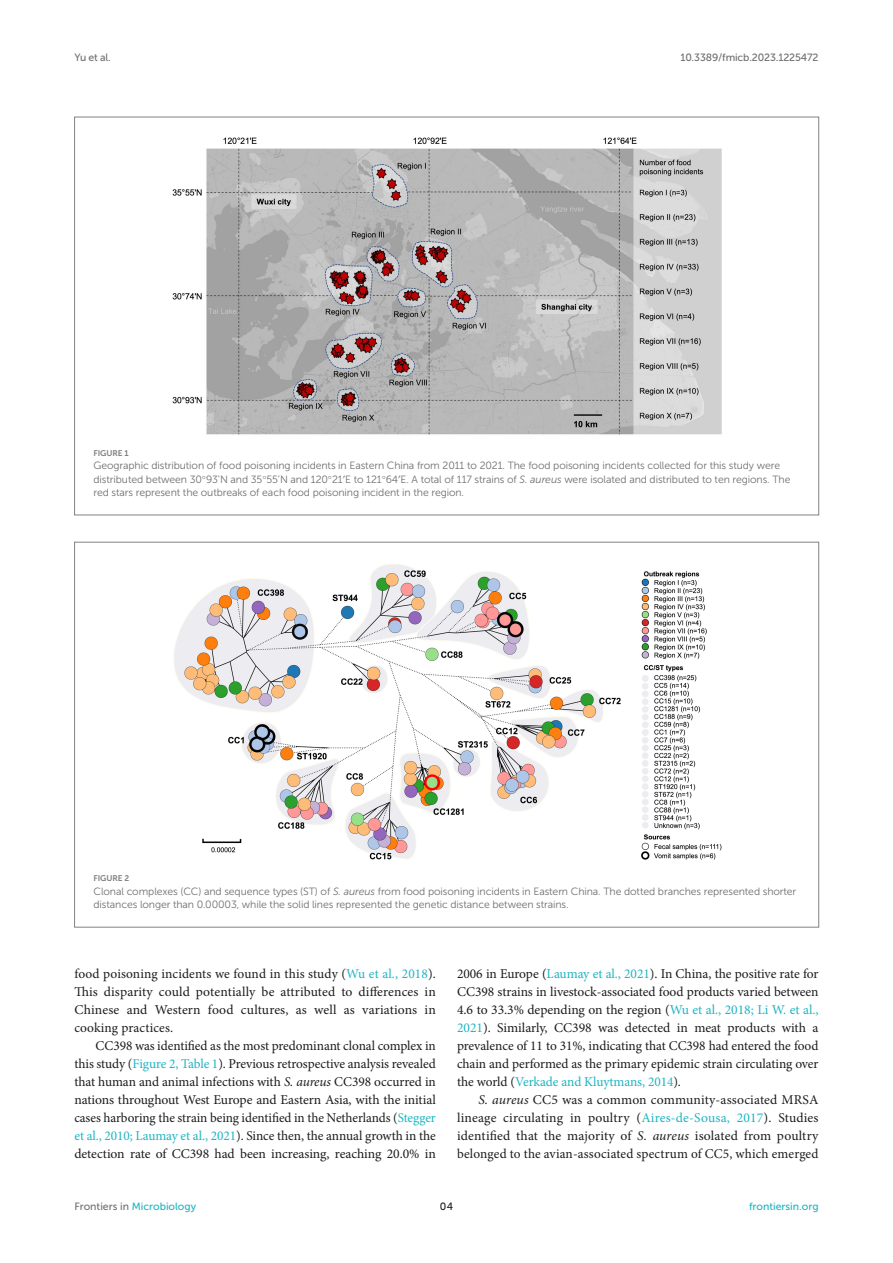
<style>
.page{position:relative;width:893px;height:1263px;background:#fff}
.page>*{position:absolute;margin:0;border:0;box-sizing:border-box;transform-origin:0 0}
.TEXT{font:13.5px/18px "Minion Pro";color:#1b1c1b;text-align:justify}
.FIG_LEG{font:10.5px/13.5px "Museo Sans 300";letter-spacing:-.01em;color:#706f70}
.t1{font:10.5px "Museo Sans 500";color:#1db5c3}
.t2{font:10.5px "Museo Sans 500";letter-spacing:-.015em;color:#706f70}
.t3{font:10.5px "Museo Sans 500";color:#1b1c1b}
.FIG_HD{font:8.25px "Museo Sans 700";letter-spacing:-.01em;color:#7e7f7f}
.s1{font-family:"STIX"}
.s2{font-family:"Gentium Plus"}
.s3{font-style:italic}
.s4{color:#1db5c3}
.s5{color:#706f70}
</style>
<div class="page">
<img style="left:172px;top:137px;width:550px;height:298px">
<img style="left:173px;top:564px;width:549px;height:296px">
<p class="t2" style="left:74px;top:51px;width:38px">Yu et al.</p>
<p class="t2" style="left:680px;top:51px;width:140px">10.3389/fmicb.2023.1225472</p>
<p class="FIG_HD" style="left:94px;top:448px;width:37px">FIGURE 1</p>
<p class="FIG_LEG" style="left:94px;top:459px;width:698px">Geographic distribution of food poisoning incidents in Eastern China from 2011 to 2021. The food poisoning incidents collected for this study were distributed between 30<span class="s1">°</span>93’N and 35<span class="s1">°</span>55’N and 120<span class="s1">°</span>21<span class="s2">′</span>E to 121<span class="s1">°</span>64<span class="s2">′</span>E. A total of 117 strains of <span class="s3">S. aureus</span> were isolated and distributed to ten regions. The red stars represent the outbreaks of each food poisoning incident in the region.</p>
<p class="FIG_HD" style="left:94px;top:874px;width:37px">FIGURE 2</p>
<p class="FIG_LEG" style="left:94px;top:884px;width:704px">Clonal complexes (CC) and sequence types (ST) of <span class="s3">S. aureus</span> from food poisoning incidents in Eastern China. The dotted branches represented shorter distances longer than 0.00003, while the solid lines represented the genetic distance between strains.</p>
<p class="TEXT" style="left:74px;top:965px;width:363px">food poisoning incidents we found in this study (<span class="s4">Wu et al., 2018</span>).<br>This disparity could potentially be attributed to differences in Chinese and Western food cultures, as well as variations in cooking practices.</p>
<p class="TEXT" style="left:74px;top:1037px;width:363px;text-indent:21px">CC398 was identified as the most predominant clonal complex in this study (<span class="s4">Figure 2, Table 1</span>). Previous retrospective analysis revealed that human and animal infections with <span class="s3">S. aureus</span> CC398 occurred in nations throughout West Europe and Eastern Asia, with the initial cases harboring the strain being identified in the Netherlands (<span class="s4">Stegger et al., 2010; Laumay et al., 2021</span>). Since then, the annual growth in the detection rate of CC398 had been increasing, reaching 20.0% in</p>
<p class="TEXT" style="left:457px;top:965px;width:363px">2006 in Europe (<span class="s4">Laumay et al., 2021</span>). In China, the positive rate for CC398 strains in livestock-associated food products varied between 4.6 to 33.3% depending on the region (<span class="s4">Wu et al., 2018; Li W. et al., 2021</span>). Similarly, CC398 was detected in meat products with a prevalence of 11 to 31%, indicating that CC398 had entered the food chain and performed as the primary epidemic strain circulating over the world (<span class="s4">Verkade and Kluytmans, 2014</span>).</p>
<p class="TEXT" style="left:457px;top:1091px;width:363px;text-indent:21px"><span class="s3">S. aureus</span> CC5 was a common community-associated MRSA lineage circulating in poultry (<span class="s4">Aires-de-Sousa, 2017</span>). Studies identified that the majority of <span class="s3">S. aureus</span> isolated from poultry belonged to the avian-associated spectrum of CC5, which emerged</p>
<p class="t1" style="left:74px;top:1200px;width:123px"><span class="s5">Frontiers in</span> Microbiology</p>
<p class="t3" style="left:440px;top:1200px;width:15px">04</p>
<p class="t1" style="left:749px;top:1200px;width:71px">frontiersin.org</p>
</div>
